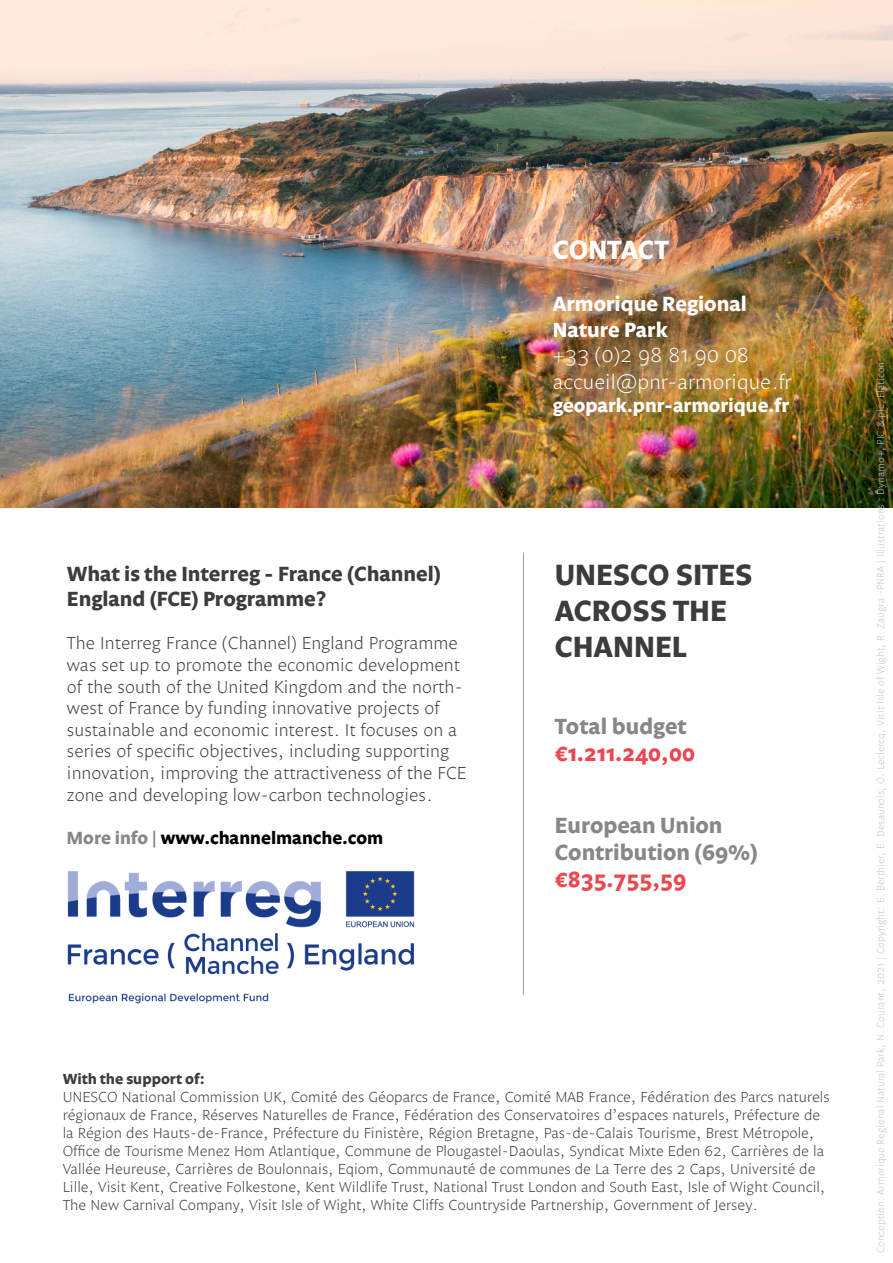
<style>
.page{position:relative;width:893px;height:1263px;background:#fff}
.page>*{position:absolute;margin:0;border:0;box-sizing:border-box;transform-origin:0 0}
.t1{font:700 30px/36px "Legato OT";color:#3c3c3b}
.t2{font:700 27px "Legato OT";color:#fff}
.t3{font:700 22.5px/27px "Legato OT";color:#878787}
.t4{font:700 22.5px "Legato OT";color:#e94851}
.t5{font:700 21px/25.2px "Legato OT";color:#3c3c3b}
.t6{font:300 21px/27px "Legato OT";color:#fff}
.t7{font:700 21px/25.2px "Legato OT";color:#fff}
.t8{font:700 19.5px "Legato OT";color:#fff}
.t9{font:300 18px/21.6px "Legato OT";color:#3c3c3b}
.t10{font:700 18px "Legato OT";color:#000}
.t11{font:300 15px/18px "Legato OT";color:#3c3c3b}
.t12{font:700 15px "Legato OT";color:#3c3c3b}
.t13{font:300 10.5px "Legato OT";color:#c6c6c6}
.s1{color:#878787}
</style>
<div class="page">
<img style="left:0;top:0;width:893px;height:507px">
<hr style="left:523px;top:553px;width:1px;height:442px;background:#9d9d9c">
<img style="left:67px;top:870px;width:348px;height:134px">
<h3 class="t5" style="left:67px;top:562px;width:375px">What is the Interreg - France (Channel)<br>England (FCE) Programme?</h3>
<p class="t9" style="left:67px;top:633px;width:401px">The Interreg France (Channel) England Programme was set up to promote the economic development of the south of the United Kingdom and the north&shy;west of France by funding innovative projects of sustainable and economic interest. It focuses on a series of specific objectives, including supporting innovation, improving the attractiveness of the FCE zone and developing low-carbon technologies.</p>
<p class="t10" style="left:67px;top:827px;width:318px"><span class="s1">More info |</span> www.channelmanche.com</p>
<h2 class="t2" style="left:553px;top:234px;width:118px">CONTACT</h2>
<h3 class="t7" style="left:553px;top:293px;width:196px">Armorique Regional<br>Nature Park</h3>
<h3 class="t6" style="left:553px;top:342px;width:240px">+33 (0)2 98 81 90 08 accueil@pnr-armorique.fr</h3>
<h3 class="t8" style="left:553px;top:394px;width:238px">geopark.pnr-armorique.fr</h3>
<h1 class="t1" style="left:555px;top:558px;width:199px">UNESCO SITES<br>ACROSS THE<br>CHANNEL</h1>
<h3 class="t3" style="left:555px;top:714px;width:133px">Total budget</h3>
<h3 class="t4" style="left:555px;top:740px;width:142px">€1.211.240,00</h3>
<h3 class="t3" style="left:555px;top:813px;width:205px">European Union<br>Contribution (69%)</h3>
<h3 class="t4" style="left:555px;top:866px;width:133px">€835.755,59</h3>
<p class="t12" style="left:63px;top:1070px;width:144px">With the support of:</p>
<p class="t11" style="left:63px;top:1089px;width:769px">UNESCO National Commission UK, Comité des Géoparcs de France, Comité MAB France, Fédération des Parcs naturels régionaux de France, Réserves Naturelles de France, Fédération des Conservatoires d’espaces naturels, Préfecture de la Région des Hauts-de-France, Préfecture du Finistère, Région Bretagne, Pas-de-Calais Tourisme, Brest Métropole, Office de Tourisme Menez Hom Atlantique, Commune de Plougastel-Daoulas, Syndicat Mixte Eden 62, Carrières de la Vallée Heureuse, Carrières de Boulonnais, Eqiom, Communauté de communes de La Terre des 2 Caps, Université de Lille, Visit Kent, Creative Folkestone, Kent Wildlife Trust, National Trust London and South East, Isle of Wight Council, The New Carnival Company, Visit Isle of Wight, White Cliffs Countryside Partnership, Government of Jersey.</p>
<p class="t13" style="left:875px;top:1253px;width:897px;rotate:-90deg">Conception: Armorique Regional Natural Park, N. Courant, 2021 | Copyright: E. Berthier, E. Desaunois, O. Leclercq, Visit Isle of Wight, R. Zaugra -PNRA | Illustrations : Dynamo+, PIC &amp; pic, Flaticon.</p>
</div>
